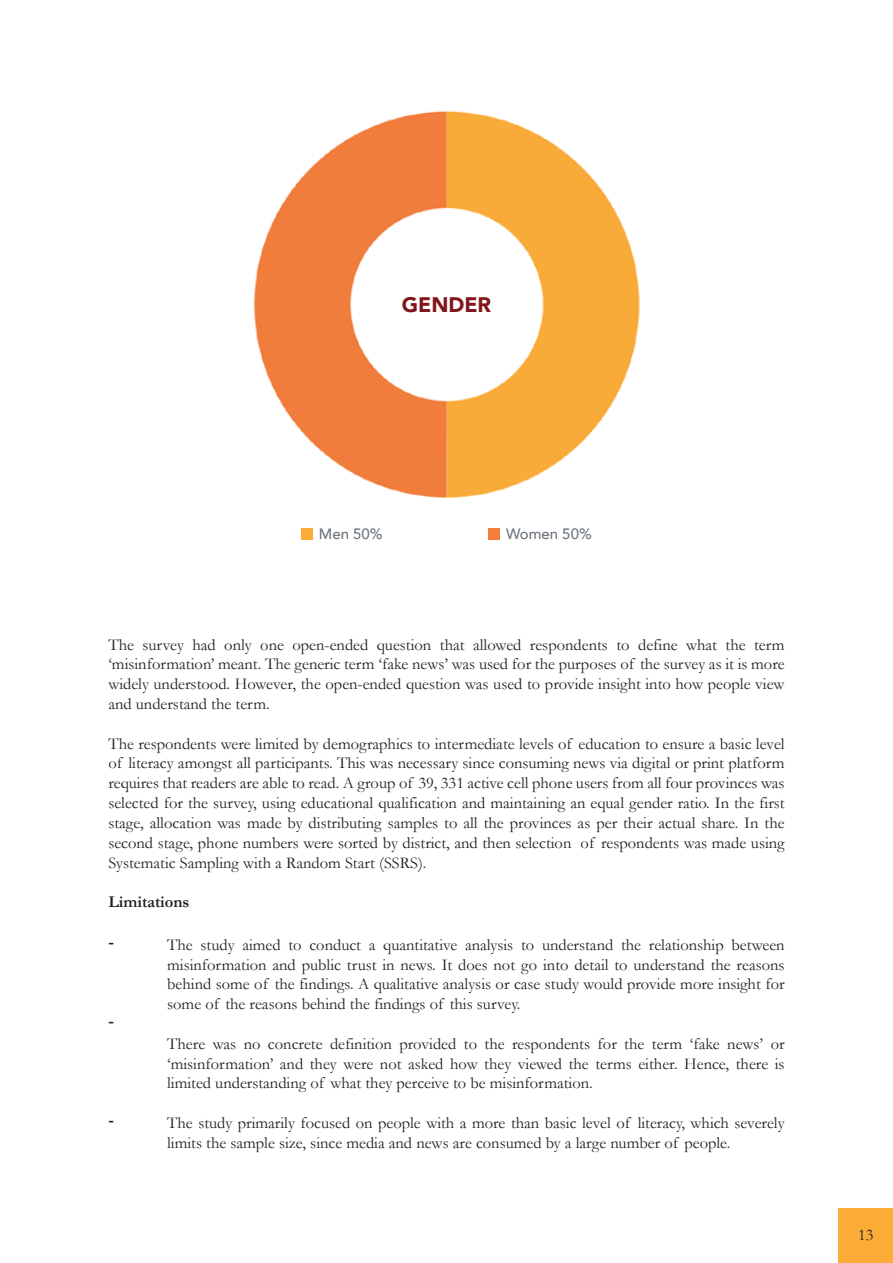
<style>
.page{position:relative;width:893px;height:1263px;background:#fff}
.page>*{position:absolute;margin:0;border:0;box-sizing:border-box;transform-origin:0 0}
.t1{font:900 21px "Avenir";color:#81161a}
.t2{font:16.5px/19.8px "Garamond";color:#231f20;text-align:justify}
.t3{font:700 16.5px "Garamond";color:#231f20}
.t4{font:500 15px "Avenir";color:#6d767e}
</style>
<div class="page">
<img style="left:254px;top:110px;width:386px;height:388px">
<div style="left:301px;top:528px;width:12px;height:12px;background:#fbac37"></div>
<div style="left:488px;top:528px;width:12px;height:12px;background:#f47d3b"></div>
<div style="left:839px;top:1208px;width:54px;height:55px;background:#fbac37"></div>
<p class="t1" style="left:402px;top:287px;width:91px">GENDER</p>
<p class="t4" style="left:319px;top:520px;width:65px">Men 50%</p>
<p class="t4" style="left:506px;top:520px;width:87px">Women 50%</p>
<p class="t2" style="left:108px;top:634px;width:678px">The survey had only one open-ended question that allowed respondents to define what the term ‘misinformation’ meant. The generic term ‘fake news’ was used for the purposes of the survey as it is more widely understood. However, the open-ended question was used to provide insight into how people view and understand the term.</p>
<p class="t2" style="left:108px;top:733px;width:678px">The respondents were limited by demographics to intermediate levels of education to ensure a basic level of literacy amongst all participants. This was necessary since consuming news via digital or print platform requires that readers are able to read. A group of 39, 331 active cell phone users from all four provinces was selected for the survey, using educational qualification and maintaining an equal gender ratio. In the first stage, allocation was made by distributing samples to all the provinces as per their actual share. In the second stage, phone numbers were sorted by district, and then selection of respondents was made using Systematic Sampling with a Random Start (SSRS).</p>
<p class="t3" style="left:108px;top:891px;width:83px">Limitations</p>
<p class="t3" style="left:108px;top:930px;width:7px">-</p>
<p class="t2" style="left:167px;top:934px;width:619px">The study aimed to conduct a quantitative analysis to understand the relationship between misinformation and public trust in news. It does not go into detail to understand the reasons behind some of the findings. A qualitative analysis or case study would provide more insight for some of the reasons behind the findings of this survey.</p>
<p class="t2" style="left:167px;top:1033px;width:619px">There was no concrete definition provided to the respondents for the term ‘fake news’ or ‘misinformation’ and they were not asked how they viewed the terms either. Hence, there is limited understanding of what they perceive to be misinformation.</p>
<p class="t2" style="left:167px;top:1112px;width:619px">The study primarily focused on people with a more than basic level of literacy, which severely limits the sample size, since media and news are consumed by a large number of people.</p>
<p class="t3" style="left:108px;top:1009px;width:7px">-</p>
<p class="t3" style="left:108px;top:1108px;width:7px">-</p>
<p class="t2" style="left:858px;top:1224px;width:17px">13</p>
</div>
